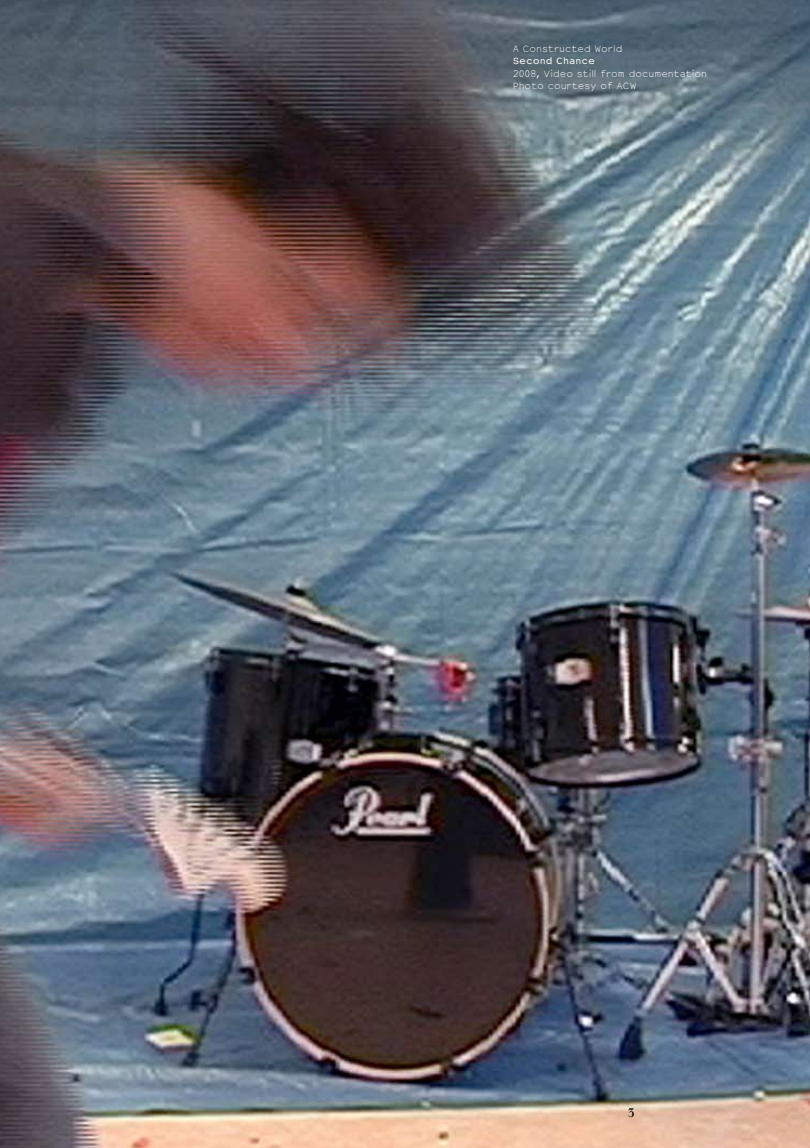
<style>
.page{position:relative;width:810px;height:1148px;background:#fff}
.page>*{position:absolute;margin:0;border:0;box-sizing:border-box;transform-origin:0 0}
.t1{font:12.5px "Walbaum";color:#000}
.t2{font:300 8.75px/12.5px "Courier Sans";color:#fff}
.t3{font:8.75px "Courier Sans";color:#fff}
</style>
<div class="page">
<img style="left:0;top:0;width:810px;height:1148px">
<p class="t2" style="left:513px;top:42px;width:111px">A Constructed World</p>
<p class="t3" style="left:513px;top:55px;width:84px">Second Chance</p>
<p class="t2" style="left:513px;top:67px;width:196px">2008, Video still from documentation<br>Photo courtesy of ACW</p>
<h1 class="t1" style="left:628px;top:1105px;width:8px">3</h1>
</div>
